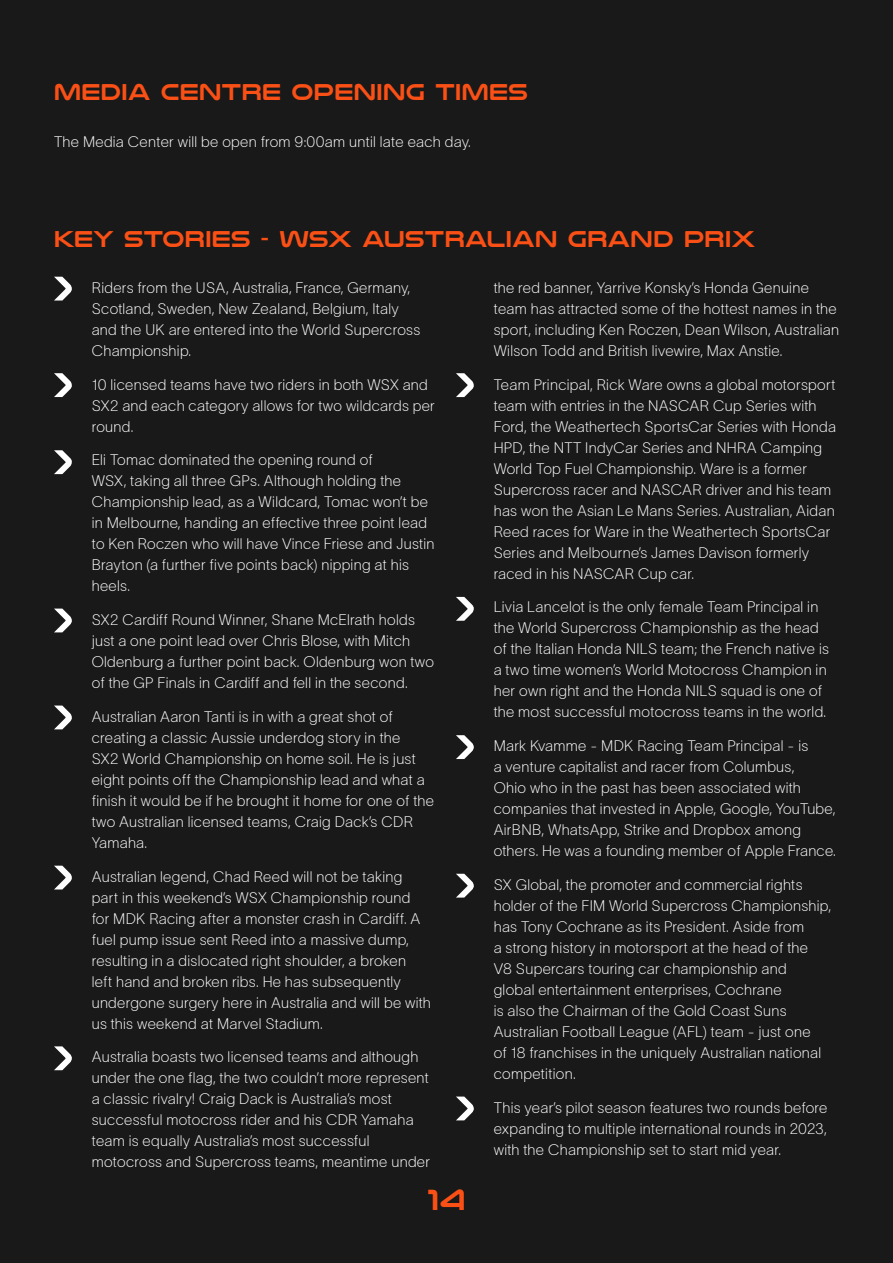
<style>
.page{position:relative;width:893px;height:1263px;background:#191919}
.page>*{position:absolute;margin:0;border:0;box-sizing:border-box;transform-origin:0 0}
.t1{font:30px "Nulshock Rg";color:#fa5016}
.t2{font:23.55px "Nulshock Rg";letter-spacing:.02em;color:#fa5016}
.t3{font:15px/21px "TWK Lausanne 100";letter-spacing:.02em;color:#fff}
</style>
<div class="page">
<svg style="left:54px;top:277px;width:18px;height:23px"></svg>
<svg style="left:456px;top:373px;width:18px;height:24px"></svg>
<svg style="left:456px;top:735px;width:18px;height:24px"></svg>
<svg style="left:456px;top:874px;width:18px;height:23px"></svg>
<svg style="left:456px;top:1096px;width:18px;height:24px"></svg>
<svg style="left:456px;top:597px;width:18px;height:24px"></svg>
<svg style="left:54px;top:373px;width:18px;height:24px"></svg>
<svg style="left:54px;top:450px;width:18px;height:24px"></svg>
<svg style="left:54px;top:609px;width:18px;height:23px"></svg>
<svg style="left:54px;top:705px;width:18px;height:24px"></svg>
<svg style="left:54px;top:866px;width:18px;height:23px"></svg>
<svg style="left:54px;top:1046px;width:18px;height:24px"></svg>
<h2 class="t2" style="left:54px;top:78px;width:475px">MEDIA CENTRE OPENING TIMES</h2>
<p class="t3" style="left:54px;top:130px;width:418px">The Media Center will be open from 9:00am until late each day.</p>
<h2 class="t2" style="left:54px;top:224px;width:703px">KEY STORIES - WSX AUSTRALIAN GRAND PRIX</h2>
<p class="t3" style="left:92px;top:276px;width:330px;text-indent:-27px">• Riders from the USA, Australia, France, Germany, Scotland, Sweden, New Zealand, Belgium, Italy and the UK are entered into the World Supercross Championship.</p>
<p class="t3" style="left:92px;top:373px;width:345px;text-indent:-27px">• 10 licensed teams have two riders in both WSX and<br>SX2 and each category allows for two wildcards per round.</p>
<p class="t3" style="left:92px;top:448px;width:344px;text-indent:-27px">• Eli Tomac dominated the opening round of<br>WSX, taking all three GPs. Although holding the Championship lead, as a Wildcard, Tomac won’t be in Melbourne, handing an effective three point lead to Ken Roczen who will have Vince Friese and Justin Brayton (a further five points back) nipping at his heels.</p>
<p class="t3" style="left:92px;top:608px;width:344px;text-indent:-27px">• SX2 Cardiff Round Winner, Shane McElrath holds just a one point lead over Chris Blose, with Mitch Oldenburg a further point back. Oldenburg won two of the GP Finals in Cardiff and fell in the second.</p>
<p class="t3" style="left:92px;top:705px;width:344px;text-indent:-27px">• Australian Aaron Tanti is in with a great shot of creating a classic Aussie underdog story in the<br>SX2 World Championship on home soil. He is just eight points off the Championship lead and what a finish it would be if he brought it home for one of the two Australian licensed teams, Craig Dack’s CDR Yamaha.</p>
<p class="t3" style="left:92px;top:865px;width:341px;text-indent:-27px">• Australian legend, Chad Reed will not be taking part in this weekend’s WSX Championship round for MDK Racing after a monster crash in Cardiff. A fuel pump issue sent Reed into a massive dump, resulting in a dislocated right shoulder, a broken<br>left hand and broken ribs. He has subsequently undergone surgery here in Australia and will be with us this weekend at Marvel Stadium.</p>
<p class="t3" style="left:92px;top:1045px;width:340px;text-indent:-27px">• Australia boasts two licensed teams and although under the one flag, the two couldn’t more represent a classic rivalry! Craig Dack is Australia’s most successful motocross rider and his CDR Yamaha team is equally Australia’s most successful motocross and Supercross teams, meantime under</p>
<p class="t3" style="left:494px;top:276px;width:347px">the red banner, Yarrive Konsky’s Honda Genuine team has attracted some of the hottest names in the sport, including Ken Roczen, Dean Wilson, Australian Wilson Todd and British livewire, Max Anstie.</p>
<p class="t3" style="left:494px;top:373px;width:344px;text-indent:-27px">• Team Principal, Rick Ware owns a global motorsport team with entries in the NASCAR Cup Series with Ford, the Weathertech SportsCar Series with Honda HPD, the NTT IndyCar Series and NHRA Camping World Top Fuel Championship. Ware is a former Supercross racer and NASCAR driver and his team has won the Asian Le Mans Series. Australian, Aidan Reed races for Ware in the Weathertech SportsCar Series and Melbourne’s James Davison formerly raced in his NASCAR Cup car.</p>
<p class="t3" style="left:494px;top:595px;width:337px;text-indent:-27px">• Livia Lancelot is the only female Team Principal in the World Supercross Championship as the head of the Italian Honda NILS team; the French native is a two time women’s World Motocross Champion in her own right and the Honda NILS squad is one of the most successful motocross teams in the world.</p>
<p class="t3" style="left:494px;top:734px;width:344px;text-indent:-27px">• Mark Kvamme - MDK Racing Team Principal - is<br>a venture capitalist and racer from Columbus,<br>Ohio who in the past has been associated with companies that invested in Apple, Google, YouTube, AirBNB, WhatsApp, Strike and Dropbox among others. He was a founding member of Apple France.</p>
<p class="t3" style="left:494px;top:873px;width:339px;text-indent:-27px">• SX Global, the promoter and commercial rights holder of the FIM World Supercross Championship, has Tony Cochrane as its President. Aside from<br>a strong history in motorsport at the head of the<br>V8 Supercars touring car championship and global entertainment enterprises, Cochrane<br>is also the Chairman of the Gold Coast Suns Australian Football League (AFL) team - just one<br>of 18 franchises in the uniquely Australian national competition.</p>
<p class="t3" style="left:494px;top:1096px;width:335px;text-align:justify;text-indent:-27px">• This year’s pilot season features two rounds before expanding to multiple international rounds in 2023, with the Championship set to start mid year.</p>
<h1 class="t1" style="left:427px;top:1181px;width:40px">14</h1>
</div>
